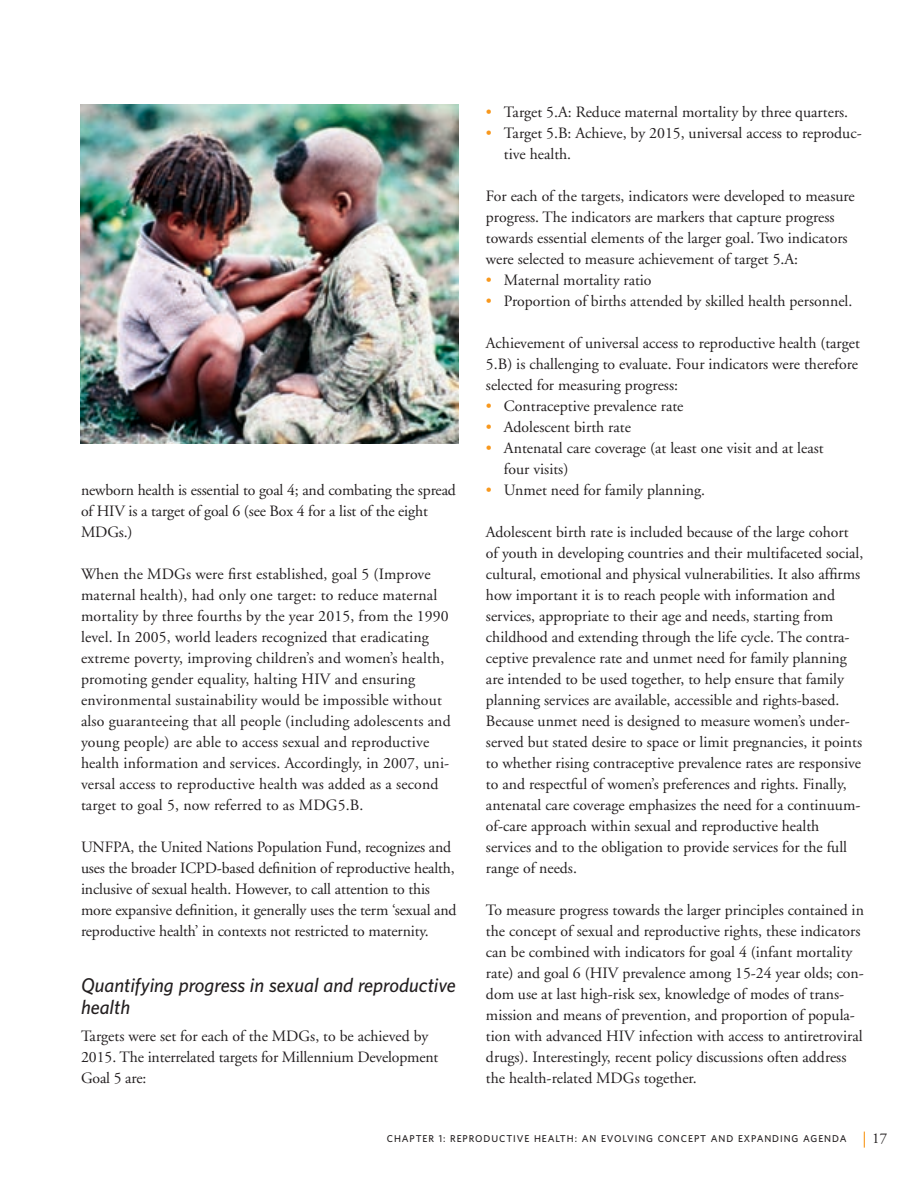
<style>
.page{position:relative;width:918px;height:1188px;background:#fff}
.page>*{position:absolute;margin:0;border:0;box-sizing:border-box;transform-origin:0 0}
.t1{font:italic 600 18px/21.6px "UNFPA";color:#231f20}
.t2{font:15.75px/21px "Adobe Garamond";color:#231f20}
.t3{font:15px "Adobe Garamond";color:#231f20}
.t4{font:600 9px "UNFPA";letter-spacing:.1em;color:#231f20}
.s1{color:#f8981d}
</style>
<div class="page">
<svg style="left:864px;top:1132px;width:1px;height:16px"></svg>
<img style="left:81px;top:104px;width:378px;height:339px">
<p class="t2" style="left:81px;top:480px;width:376px">newborn health is essential to goal 4; and combating the spread of HIV is a target of goal 6 (see Box 4 for a list of the eight<br>MDGs.)</p>
<p class="t2" style="left:81px;top:564px;width:371px">When the MDGs were first established, goal 5 (Improve maternal health), had only one target: to reduce maternal mortality by three fourths by the year 2015, from the 1990 level. In 2005, world leaders recognized that eradicating extreme poverty, improving children’s and women’s health, promoting gender equality, halting HIV and ensuring environmental sustainability would be impossible without also guaranteeing that all people (including adolescents and young people) are able to access sexual and reproductive health information and services. Accordingly, in 2007, uni&shy;versal access to reproductive health was added as a second target to goal 5, now referred to as MDG5.B.</p>
<p class="t2" style="left:81px;top:837px;width:377px">UNFPA, the United Nations Population Fund, recognizes and uses the broader ICPD-based definition of reproductive health, inclusive of sexual health. However, to call attention to this more expansive definition, it generally uses the term ‘sexual and reproductive health’ in contexts not restricted to maternity.</p>
<p class="t1" style="left:81px;top:974px;width:377px">Quantifying progress in sexual and reproductive health</p>
<p class="t2" style="left:81px;top:1026px;width:359px">Targets were set for each of the MDGs, to be achieved by<br>2015. The interrelated targets for Millennium Development<br>Goal 5 are:</p>
<p class="t2" style="left:486px;top:102px;width:362px"><span class="s1">•</span> Target 5.A: Reduce maternal mortality by three quarters.</p>
<p class="t2" style="left:504px;top:123px;width:359px;text-indent:-18px"><span class="s1">•</span> Target 5.B: Achieve, by 2015, universal access to reproduc&shy;tive health.</p>
<p class="t2" style="left:486px;top:186px;width:370px">For each of the targets, indicators were developed to measure progress. The indicators are markers that capture progress towards essential elements of the larger goal. Two indicators were selected to measure achievement of target 5.A:</p>
<p class="t2" style="left:486px;top:270px;width:167px"><span class="s1">•</span> Maternal mortality ratio</p>
<p class="t2" style="left:486px;top:291px;width:366px"><span class="s1">•</span> Proportion of births attended by skilled health personnel.</p>
<p class="t2" style="left:486px;top:333px;width:375px;text-align:justify">Achievement of universal access to reproductive health (target 5.B) is challenging to evaluate. Four indicators were therefore selected for measuring progress:</p>
<p class="t2" style="left:486px;top:396px;width:199px"><span class="s1">•</span> Contraceptive prevalence rate</p>
<p class="t2" style="left:486px;top:417px;width:146px"><span class="s1">•</span> Adolescent birth rate</p>
<p class="t2" style="left:504px;top:438px;width:321px;text-indent:-18px"><span class="s1">•</span> Antenatal care coverage (at least one visit and at least four visits)</p>
<p class="t2" style="left:486px;top:480px;width:218px"><span class="s1">•</span> Unmet need for family planning.</p>
<p class="t2" style="left:486px;top:522px;width:379px">Adolescent birth rate is included because of the large cohort of youth in developing countries and their multifaceted social, cultural, emotional and physical vulnerabilities. It also affirms how important it is to reach people with information and services, appropriate to their age and needs, starting from childhood and extending through the life cycle. The contra&shy;ceptive prevalence rate and unmet need for family planning are intended to be used together, to help ensure that family planning services are available, accessible and rights-based.<br>Because unmet need is designed to measure women’s under&shy;served but stated desire to space or limit pregnancies, it points to whether rising contraceptive prevalence rates are responsive to and respectful of women’s preferences and rights. Finally, antenatal care coverage emphasizes the need for a continuum&shy;of-care approach within sexual and reproductive health services and to the obligation to provide services for the full range of needs.</p>
<p class="t2" style="left:486px;top:900px;width:379px">To measure progress towards the larger principles contained in the concept of sexual and reproductive rights, these indicators can be combined with indicators for goal 4 (infant mortality rate) and goal 6 (HIV prevalence among 15-24 year olds; con&shy;dom use at last high-risk sex, knowledge of modes of trans&shy;mission and means of prevention, and proportion of popula&shy;tion with advanced HIV infection with access to antiretroviral drugs). Interestingly, recent policy discussions often address the health-related MDGs together.</p>
<p class="t4" style="left:387px;top:1132px;width:461px">CHAPTER 1: REPRODUCTIVE H EALTH: AN EVOLVING CONCEPT AND EXPANDING AGENDA</p>
<p class="t3" style="left:872px;top:1130px;width:16px">17</p>
</div>
